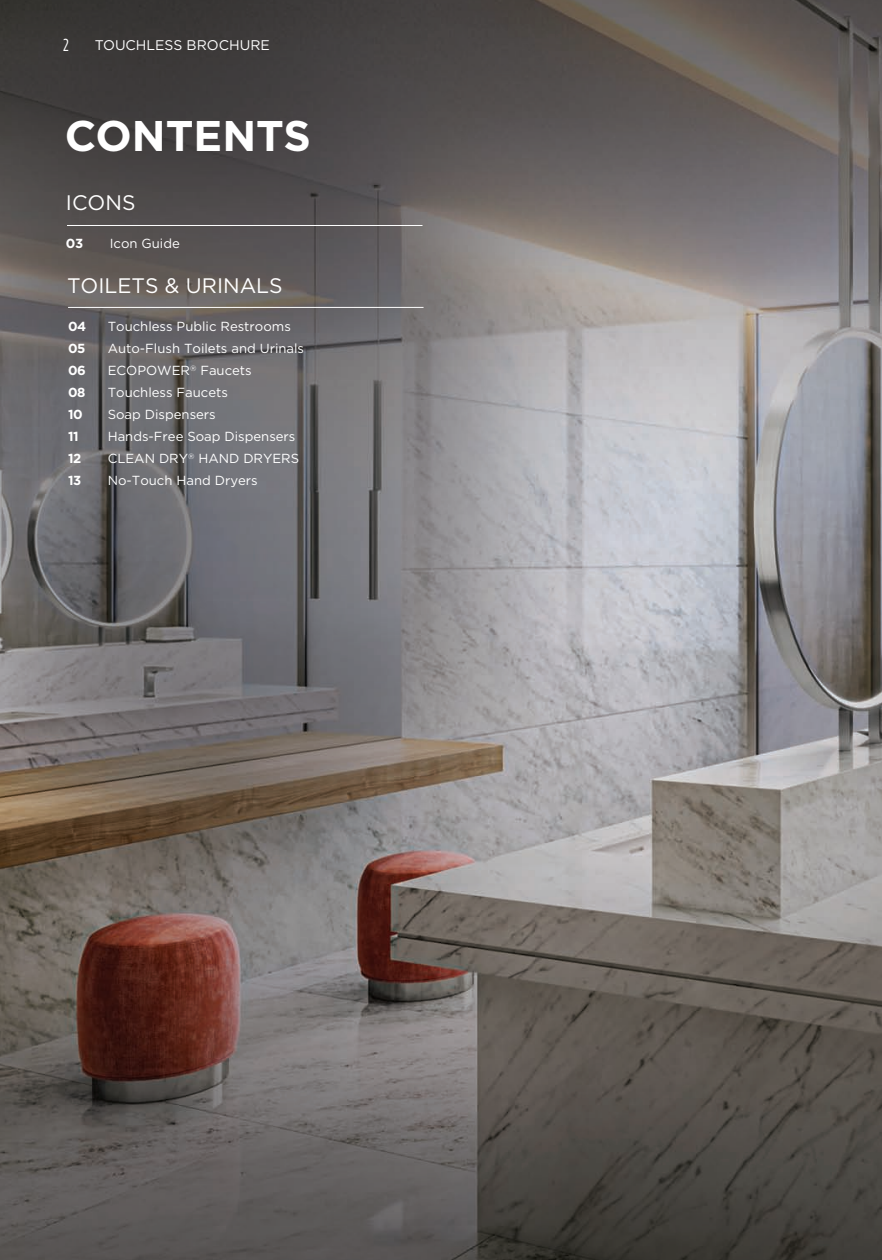
<style>
.page{position:relative;width:882px;height:1260px;background:#fff}
.page>*{position:absolute;margin:0;border:0;box-sizing:border-box;transform-origin:0 0}
.t1{font:700 42.88px "Gotham";color:#fff}
.t2{font:21px "Gotham";color:#fff}
.t3{font:17.5px "Gotham Condensed";color:#fff}
.t4{font:14px "A33+DHLZSL+Gotham";color:#fff}
.t5{font:13.12px/22.1px "Gotham";color:#fff}
.t6{font:700 13.12px/22.1px "Gotham";letter-spacing:-.04em;color:#fff}
</style>
<div class="page">
<img style="left:0;top:0;width:882px;height:1260px">
<hr style="left:67px;top:225px;width:355px;height:1px;background:#fff">
<hr style="left:68px;top:307px;width:356px;height:1px;background:#fff">
<h3 class="t3" style="left:63px;top:36px;width:7px">2</h3>
<p class="t4" style="left:95px;top:38px;width:177px">TOUCHLESS BROCHURE</p>
<h1 class="t1" style="left:65px;top:111px;width:248px">CONTENTS</h1>
<h2 class="t2" style="left:66px;top:191px;width:71px">ICONS</h2>
<p class="t6" style="left:66px;top:232px;width:19px">03</p>
<p class="t5" style="left:110px;top:232px;width:72px">Icon Guide</p>
<h2 class="t2" style="left:67px;top:274px;width:217px">TOILETS &amp; URINALS</h2>
<p class="t5" style="left:108px;top:315px;width:198px">Touchless Public Restrooms<br>Auto-Flush Toilets and Urinals<br>ECOPOWER<sup>®</sup> Faucets<br>Touchless Faucets<br>Soap Dispensers<br>Hands-Free Soap Dispensers<br>CLEAN DRY<sup>®</sup> HAND DRYERS<br>No-Touch Hand Dryers</p>
<p class="t6" style="left:68px;top:315px;width:20px">04<br>05<br>06<br>08<br>10<br>11<br>12<br>13</p>
</div>
